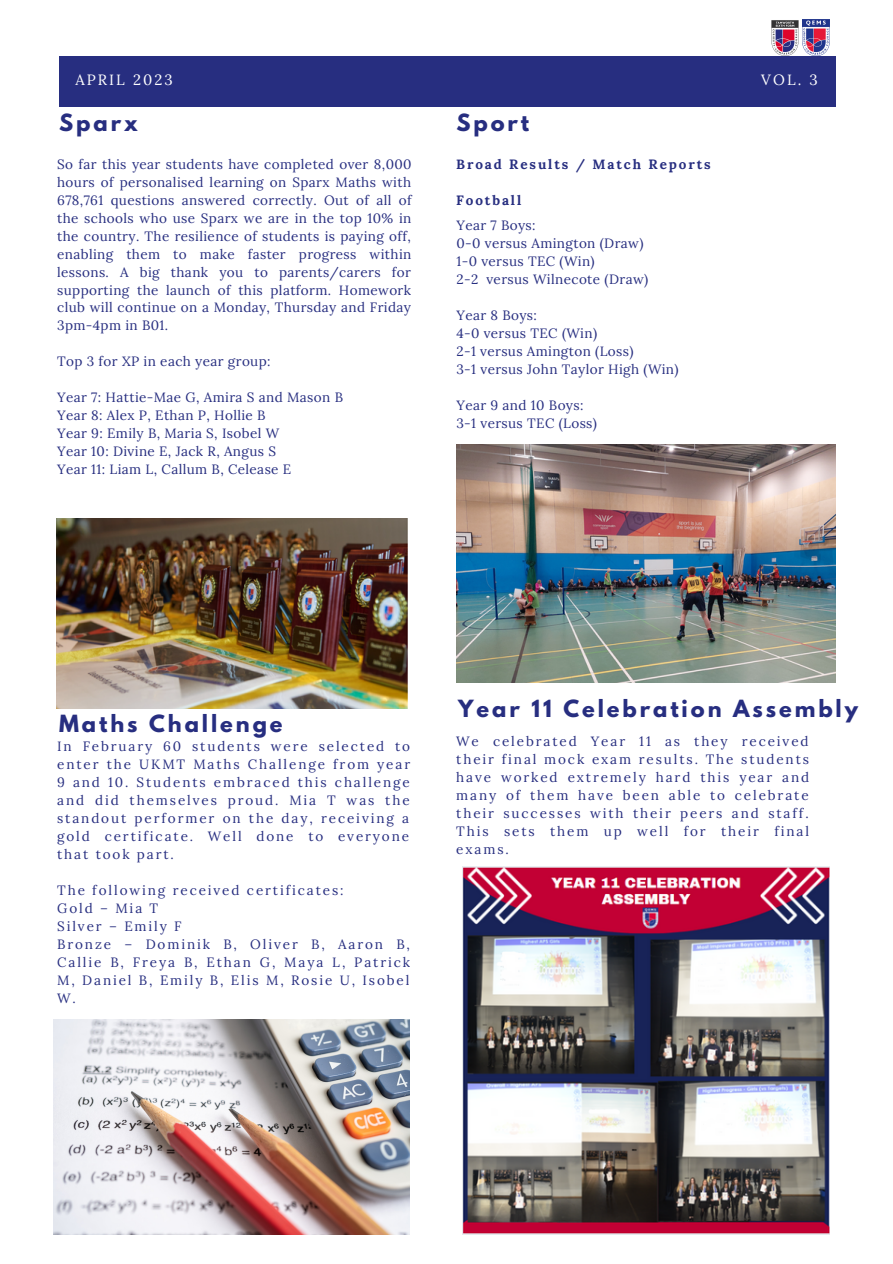
<style>
.page{position:relative;width:893px;height:1264px;background:#fff}
.page>*{position:absolute;margin:0;border:0;box-sizing:border-box;transform-origin:0 0}
.t1{font:700 21px "League Spartan";letter-spacing:.14em;color:#272e80}
.t2{font:14.85px "Lora";letter-spacing:.14em;color:#fff}
.t3{font:13.5px/18px "Lora";letter-spacing:.03em;color:#272e80}
.t4{font:13.5px/18px "Lora";letter-spacing:.14em;color:#272e80}
.t5{font:700 13.5px "Lora";letter-spacing:.14em;color:#272e80}
</style>
<div class="page">
<div style="left:59px;top:56px;width:776px;height:51px;background:#272e80"></div>
<img style="left:802px;top:20px;width:27px;height:36px">
<img style="left:771px;top:20px;width:27px;height:36px">
<img style="left:56px;top:518px;width:351px;height:190px">
<img style="left:53px;top:1019px;width:356px;height:215px">
<img style="left:456px;top:444px;width:379px;height:238px">
<img style="left:462px;top:866px;width:367px;height:368px">
<p class="t2" style="left:75px;top:70px;width:99px">APRIL 2023</p>
<p class="t2" style="left:761px;top:70px;width:58px">VOL. 3</p>
<h1 class="t1" style="left:59px;top:112px;width:80px">Sparx</h1>
<p class="t3" style="left:57px;top:155px;width:356px;text-align:justify">So far this year students have completed over 8,000 hours of personalised learning on Sparx Maths with 678,761 questions answered correctly. Out of all of the schools who use Sparx we are in the top 10% in the country. The resilience of students is paying off, enabling them to make faster progress within lessons. A big thank you to parents/carers for supporting the launch of this platform. Homework club will continue on a Monday, Thursday and Friday 3pm-4pm in B01.</p>
<p class="t3" style="left:57px;top:352px;width:215px">Top 3 for XP in each year group:</p>
<p class="t3" style="left:57px;top:388px;width:287px">Year 7: Hattie-Mae G, Amira S and Mason B Year 8: Alex P, Ethan P, Hollie B<br>Year 9: Emily B, Maria S, Isobel W<br>Year 10: Divine E, Jack R, Angus S<br>Year 11: Liam L, Callum B, Celease E</p>
<h1 class="t1" style="left:456px;top:112px;width:74px">Sport</h1>
<p class="t5" style="left:456px;top:155px;width:256px">Broad Results / Match Reports</p>
<p class="t5" style="left:456px;top:191px;width:66px">Football</p>
<p class="t3" style="left:456px;top:216px;width:193px">Year 7 Boys:<br>0-0 versus Amington (Draw)<br>1-0 versus TEC (Win)<br>2-2 versus Wilnecote (Draw)</p>
<p class="t3" style="left:456px;top:306px;width:224px">Year 8 Boys:<br>4-0 versus TEC (Win)<br>2-1 versus Amington (Loss)<br>3-1 versus John Taylor High (Win)</p>
<p class="t3" style="left:456px;top:396px;width:142px">Year 9 and 10 Boys:<br>3-1 versus TEC (Loss)</p>
<h1 class="t1" style="left:59px;top:713px;width:225px">Maths Challenge</h1>
<p class="t3" style="left:57px;top:737px;width:354px;text-align:justify">In February 60 students were selected to enter the UKMT Maths Challenge from year 9 and 10. Students embraced this challenge and did themselves proud. Mia T was the standout performer on the day, receiving a gold certificate. Well done to everyone that took part.</p>
<p class="t4" style="left:57px;top:881px;width:354px">The following received certificates:<br>Gold – Mia T<br>Silver – Emily F<br>Bronze – Dominik B, Oliver B, Aaron B,<br>Callie B, Freya B, Ethan G, Maya L, Patrick<br>M, Daniel B, Emily B, Elis M, Rosie U, Isobel<br>W.</p>
<h1 class="t1" style="left:458px;top:698px;width:401px">Year 11 Celebration Assembly</h1>
<p class="t3" style="left:456px;top:731px;width:354px;text-align:justify">We celebrated Year 11 as they received their final mock exam results. The students have worked extremely hard this year and many of them have been able to celebrate their successes with their peers and staff.<br>This sets them up well for their final exams.</p>
</div>
